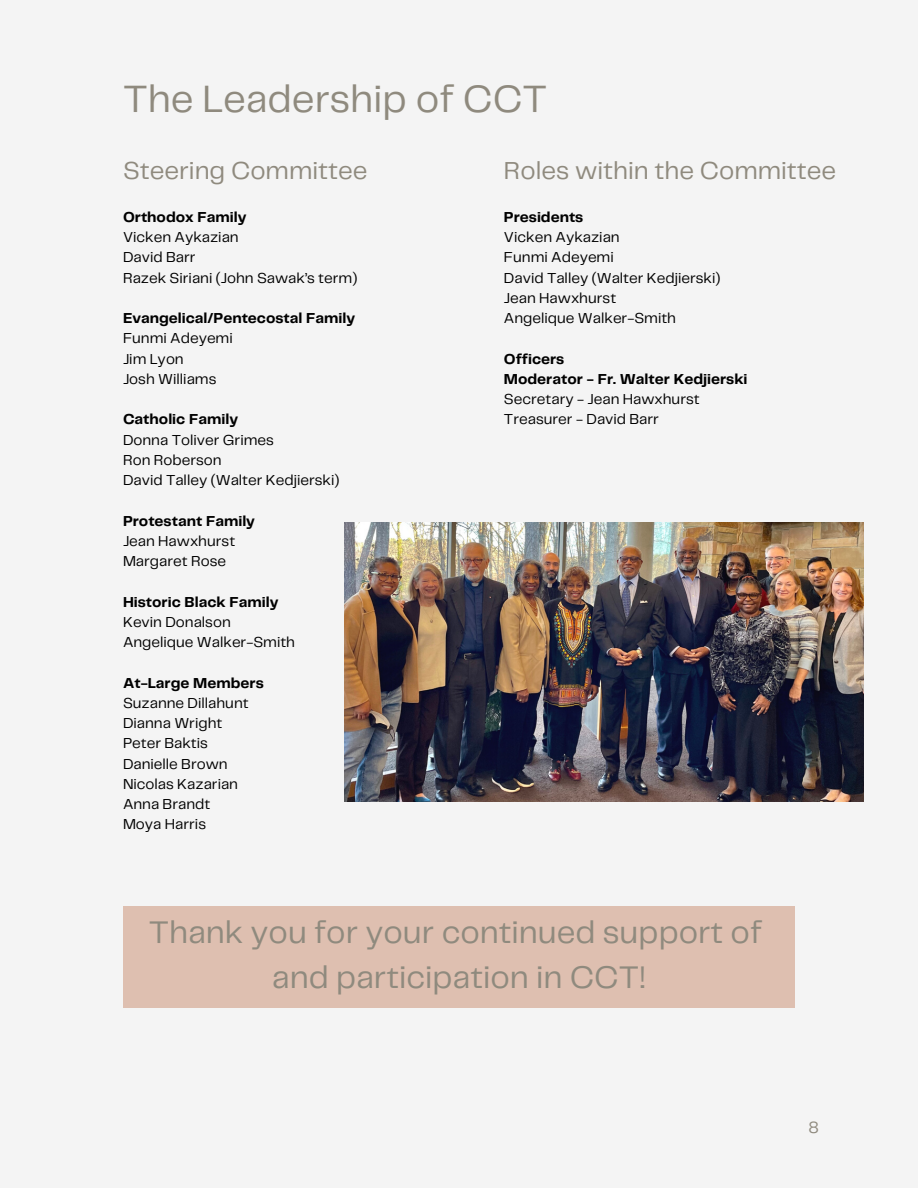
<style>
.page{position:relative;width:918px;height:1188px;background:#f4f4f4}
.page>*{position:absolute;margin:0;border:0;box-sizing:border-box;transform-origin:0 0}
.t1{font:39.45px "Telegraf";color:#8f8a7e}
.t2{font:32.4px/45px "Telegraf";color:#8f8a7e;text-align:center}
.t3{font:25.5px "Telegraf";color:#8f8a7e}
.t4{font:16.95px "Telegraf";color:#8f8a7e}
.t5{font:15px/20.2px "Telegraf";color:#000}
.t6{font:700 15px/20.2px "Telegraf";color:#000}
</style>
<div class="page">
<div style="left:123px;top:906px;width:672px;height:101px;background:#debfb0"></div>
<img style="left:345px;top:522px;width:518px;height:279px">
<h1 class="t1" style="left:123px;top:82px;width:426px">The Leadership of CCT</h1>
<h3 class="t3" style="left:123px;top:160px;width:246px">Steering Committee</h3>
<p class="t6" style="left:123px;top:208px;width:125px">Orthodox Family</p>
<p class="t5" style="left:123px;top:228px;width:236px">Vicken Aykazian<br>David Barr<br>Razek Siriani (John Sawak’s term)</p>
<p class="t6" style="left:123px;top:309px;width:234px">Evangelical/Pentecostal Family</p>
<p class="t5" style="left:123px;top:329px;width:111px">Funmi Adeyemi<br>Jim Lyon<br>Josh Williams</p>
<p class="t6" style="left:123px;top:410px;width:117px">Catholic Family</p>
<p class="t5" style="left:123px;top:430px;width:218px">Donna Toliver Grimes<br>Ron Roberson<br>David Talley (Walter Kedjierski)</p>
<p class="t6" style="left:123px;top:511px;width:134px">Protestant Family</p>
<p class="t5" style="left:123px;top:532px;width:114px">Jean Hawxhurst<br>Margaret Rose</p>
<p class="t6" style="left:123px;top:592px;width:157px">Historic Black Family</p>
<p class="t5" style="left:123px;top:613px;width:174px">Kevin Donalson<br>Angelique Walker-Smith</p>
<p class="t6" style="left:123px;top:673px;width:142px">At-Large Members</p>
<p class="t5" style="left:123px;top:694px;width:127px">Suzanne Dillahunt<br>Dianna Wright<br>Peter Baktis<br>Danielle Brown<br>Nicolas Kazarian<br>Anna Brandt<br>Moya Harris</p>
<h3 class="t3" style="left:504px;top:160px;width:334px">Roles within the Committee</h3>
<p class="t6" style="left:504px;top:208px;width:81px">Presidents</p>
<p class="t5" style="left:504px;top:228px;width:218px">Vicken Aykazian<br>Funmi Adeyemi<br>David Talley (Walter Kedjierski)<br>Jean Hawxhurst<br>Angelique Walker-Smith</p>
<p class="t6" style="left:504px;top:349px;width:245px">Officers<br>Moderator - Fr. Walter Kedjierski</p>
<p class="t5" style="left:504px;top:390px;width:197px">Secretary - Jean Hawxhurst<br>Treasurer - David Barr</p>
<h2 class="t2" style="left:149px;top:912px;width:615px">Thank you for your continued support of and participation in CCT!</h2>
<p class="t4" style="left:809px;top:1121px;width:12px">8</p>
</div>
